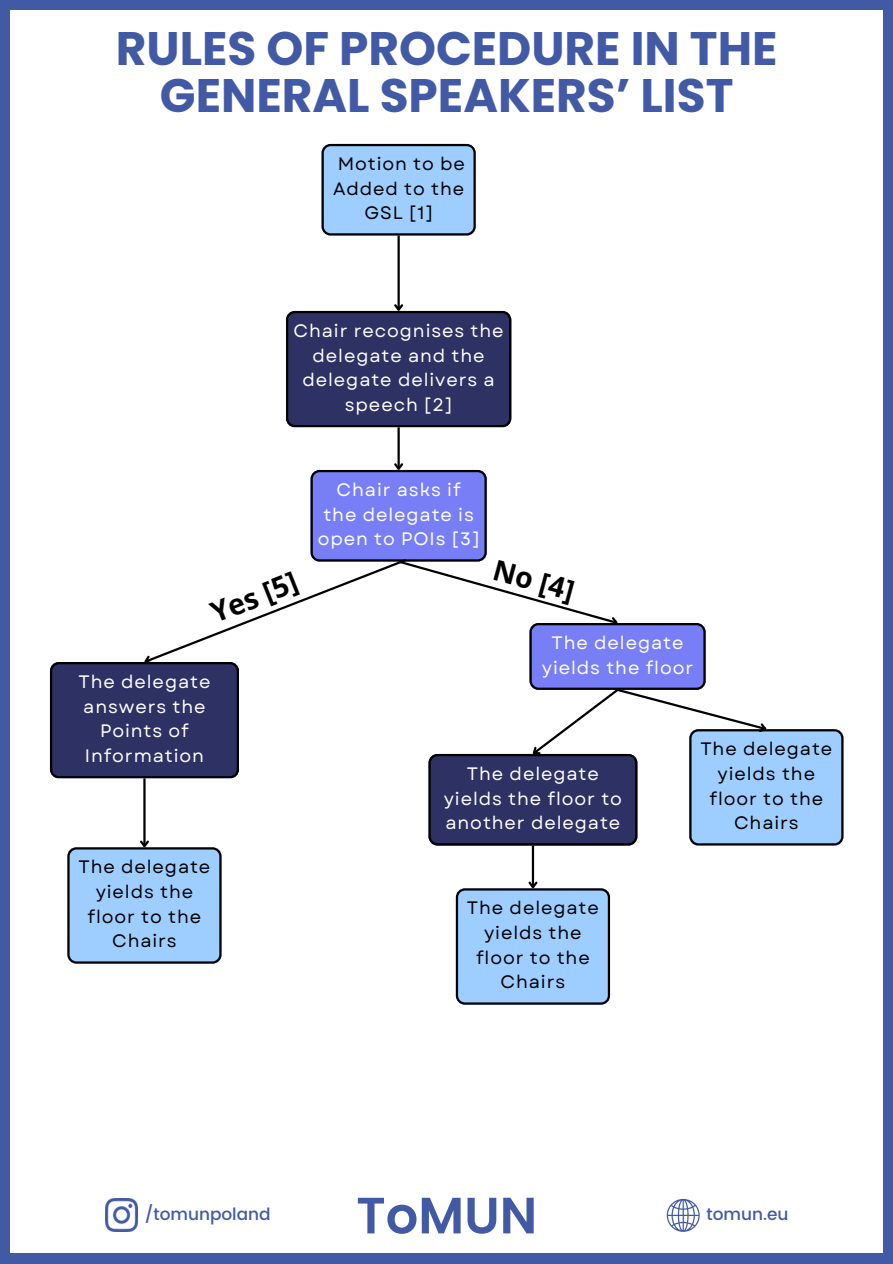
<style>
.page{position:relative;width:893px;height:1264px;background:#fff}
.page>*{position:absolute;margin:0;border:0;box-sizing:border-box;transform-origin:0 0}
.t1{font:600 51px "Poppins";color:#425aa5}
.t2{font:700 46.95px/46.8px "Poppins";color:#425aa5;text-align:center}
.t3{font:700 28.35px "Open Sans";color:#000}
.t4{font:18px/24.8px "Garet";letter-spacing:.05em;color:#fff;text-align:center}
.t5{font:18px/24.8px "Garet";letter-spacing:.05em;color:#000;text-align:center}
.t6{font:500 16.95px "Poppins";color:#425aa5}
</style>
<div class="page">
<div style="left:0;top:0;width:892px;height:1263px;background:#425aa5"></div>
<div style="left:11px;top:11px;width:871px;height:1241px;background:#fff"></div>
<svg style="left:666px;top:1198px;width:33px;height:33px"></svg>
<img style="left:105px;top:1198px;width:33px;height:33px">
<svg style="left:321px;top:144px;width:154px;height:91px;background:#94c0ee"></svg>
<hr style="left:397px;top:235px;width:3px;height:75px;background:#000">
<svg style="left:286px;top:302px;width:225px;height:125px;background:#393d69"></svg>
<hr style="left:397px;top:427px;width:3px;height:42px;background:#000">
<svg style="left:50px;top:461px;width:793px;height:543px"></svg>
<h2 class="t2" style="left:116px;top:25px;width:663px">RULES OF PROCEDURE IN THE<br>GENERAL SPEAKERS’ LIST</h2>
<p class="t5" style="left:333px;top:151px;width:133px">Motion to be<br>Added to the<br>GSL [1]</p>
<p class="t4" style="left:293px;top:318px;width:212px">Chair recognises the delegate and the delegate delivers a speech [2]</p>
<p class="t4" style="left:318px;top:477px;width:163px">Chair asks if<br>the delegate is open to POIs [3]</p>
<h3 class="t3" style="left:204px;top:595px;width:92px;rotate:-22deg">Yes [5]</h3>
<h3 class="t3" style="left:499px;top:550px;width:84px;rotate:15deg">No [4]</h3>
<p class="t4" style="left:542px;top:630px;width:153px">The delegate yields the floor</p>
<p class="t4" style="left:78px;top:669px;width:133px">The delegate answers the<br>Points of<br>Information</p>
<p class="t4" style="left:444px;top:761px;width:180px">The delegate yields the floor to another delegate</p>
<p class="t5" style="left:700px;top:736px;width:133px">The delegate yields the floor to the<br>Chairs</p>
<p class="t5" style="left:78px;top:854px;width:133px">The delegate yields the floor to the<br>Chairs</p>
<p class="t5" style="left:467px;top:895px;width:133px">The delegate yields the floor to the<br>Chairs</p>
<p class="t6" style="left:145px;top:1204px;width:127px">/tomunpoland</p>
<h1 class="t1" style="left:356px;top:1179px;width:182px">ToMUN</h1>
<p class="t6" style="left:706px;top:1204px;width:83px">tomun.eu</p>
</div>
